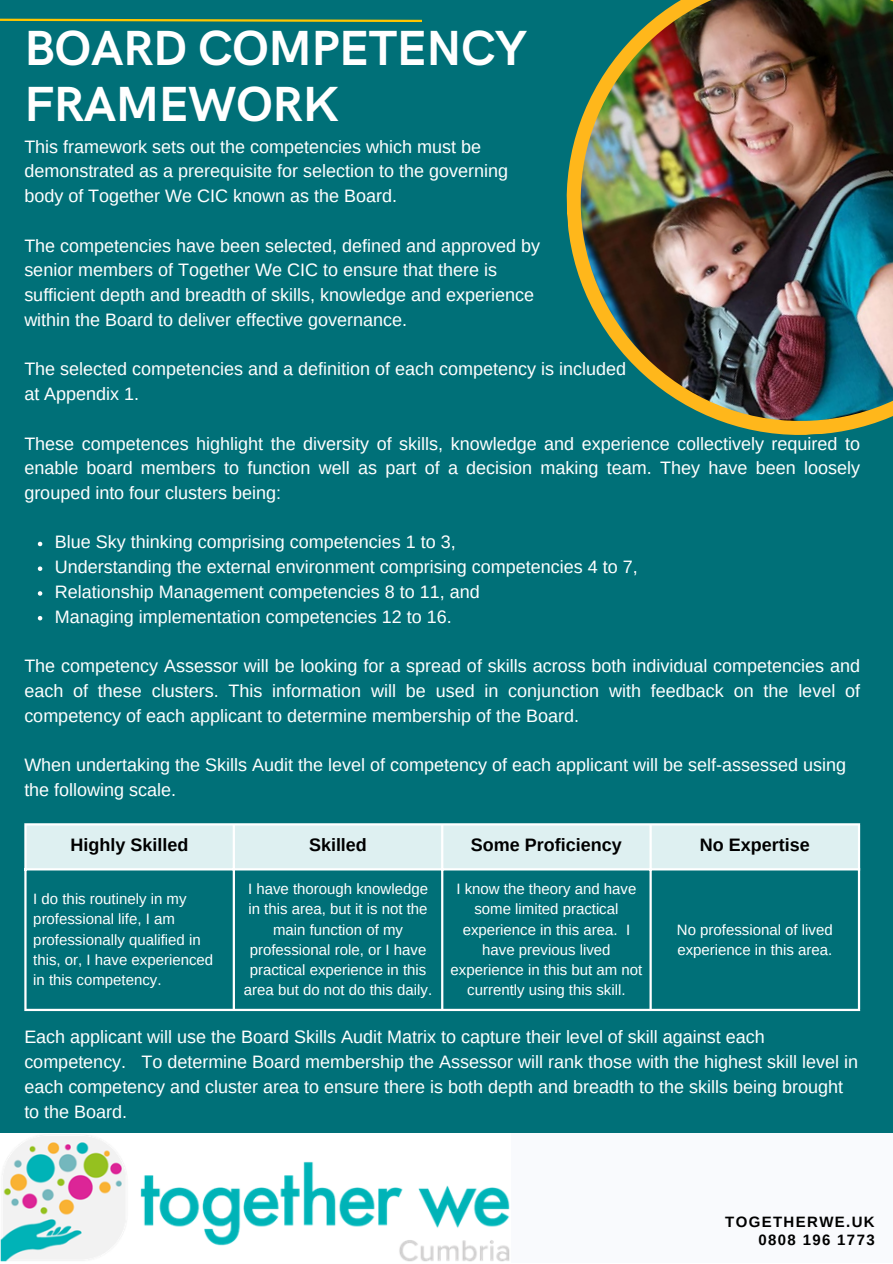
<style>
.page{position:relative;width:893px;height:1264px;background:#fff}
.page>*{position:absolute;margin:0;border:0;box-sizing:border-box;transform-origin:0 0}
.t1{font:700 49.5px "HK Grotesk";letter-spacing:-.01em;color:#fff}
.t2{font:18px/24.8px "Arimo";color:#fff;text-align:justify}
.t3{font:700 18px "Arimo";color:#000}
.t4{font:15px/20.2px "Arimo";color:#fff}
.t5{font:700 15px "Arimo";letter-spacing:.09em;color:#000}
</style>
<div class="page">
<div style="left:0;top:0;width:892px;height:1262px;background:#007078"></div>
<div style="left:0;top:1133px;width:892px;height:129px;background:#f9fafd"></div>
<img style="left:0;top:1136px;width:510px;height:126px">
<svg style="left:0;top:18px;width:422px;height:4px"></svg>
<svg style="left:38px;top:541px;width:4px;height:5px"></svg>
<svg style="left:38px;top:566px;width:4px;height:5px"></svg>
<svg style="left:38px;top:591px;width:4px;height:4px"></svg>
<svg style="left:38px;top:616px;width:4px;height:4px"></svg>
<img style="left:566px;top:0;width:326px;height:435px">
<div style="left:27px;top:825px;width:830px;height:43px;background:#def0f1"></div>
<hr style="left:24px;top:825px;width:3px;height:183px;background:#fff">
<hr style="left:233px;top:825px;width:2px;height:183px;background:#fff">
<hr style="left:441px;top:825px;width:2px;height:183px;background:#fff">
<hr style="left:649px;top:825px;width:2px;height:183px;background:#fff">
<hr style="left:857px;top:825px;width:3px;height:183px;background:#fff">
<hr style="left:24px;top:823px;width:836px;height:2px;background:#fff">
<hr style="left:24px;top:868px;width:836px;height:2px;background:#fff">
<hr style="left:24px;top:1008px;width:836px;height:3px;background:#fff">
<p class="t1" style="left:24px;top:20px;width:504px">BOARD COMPETENCY</p>
<p class="t1" style="left:24px;top:77px;width:316px">FRAMEWORK</p>
<p class="t2" style="left:24px;top:134px;width:458px">This framework sets out the competencies which must be</p>
<p class="t2" style="left:24px;top:159px;width:485px">demonstrated as a prerequisite for selection to the governing</p>
<p class="t2" style="left:24px;top:183px;width:374px">body of Together We CIC known as the Board.</p>
<p class="t2" style="left:24px;top:233px;width:517px">The competencies have been selected, defined and approved by</p>
<p class="t2" style="left:24px;top:258px;width:474px">senior members of Together We CIC to ensure that there is</p>
<p class="t2" style="left:24px;top:282px;width:511px">sufficient depth and breadth of skills, knowledge and experience</p>
<p class="t2" style="left:24px;top:307px;width:384px">within the Board to deliver effective governance.</p>
<p class="t2" style="left:24px;top:356px;width:603px">The selected competencies and a definition of each competency is included</p>
<p class="t2" style="left:24px;top:381px;width:116px">at Appendix 1.</p>
<p class="t2" style="left:24px;top:431px;width:837px">These competences highlight the diversity of skills, knowledge and experience collectively required to enable board members to function well as part of a decision making team. They have been loosely grouped into four clusters being:</p>
<p class="t2" style="left:55px;top:530px;width:402px">Blue Sky thinking comprising competencies 1 to 3,</p>
<p class="t2" style="left:55px;top:554px;width:584px">Understanding the external environment comprising competencies 4 to 7,</p>
<p class="t2" style="left:55px;top:579px;width:426px">Relationship Management competencies 8 to 11, and</p>
<p class="t2" style="left:55px;top:604px;width:398px">Managing implementation competencies 12 to 16.</p>
<p class="t2" style="left:24px;top:653px;width:837px">The competency Assessor will be looking for a spread of skills across both individual competencies and each of these clusters. This information will be used in conjunction with feedback on the level of competency of each applicant to determine membership of the Board.</p>
<p class="t2" style="left:24px;top:752px;width:823px">When undertaking the Skills Audit the level of competency of each applicant will be self-assessed using the following scale.</p>
<p class="t3" style="left:71px;top:835px;width:119px">Highly Skilled</p>
<p class="t3" style="left:309px;top:835px;width:59px">Skilled</p>
<p class="t3" style="left:471px;top:835px;width:152px">Some Proficiency</p>
<p class="t3" style="left:699px;top:835px;width:111px">No Expertise</p>
<p class="t4" style="left:33px;top:888px;width:181px">I do this routinely in my professional life, I am professionally qualified in this, or, I have experienced in this competency.</p>
<p class="t4" style="left:244px;top:878px;width:190px;text-align:center">I have thorough knowledge in this area, but it is not the main function of my professional role, or I have practical experience in this area but do not do this daily.</p>
<p class="t4" style="left:450px;top:878px;width:193px;text-align:center">I know the theory and have some limited practical experience in this area. I have previous lived experience in this but am not currently using this skill.</p>
<p class="t4" style="left:676px;top:919px;width:157px">No professional of lived experience in this area.</p>
<p class="t2" style="left:24px;top:1024px;width:835px;text-align:left">Each applicant will use the Board Skills Audit Matrix to capture their level of skill against each competency. To determine Board membership the Assessor will rank those with the highest skill level in each competency and cluster area to ensure there is both depth and breadth to the skills being brought to the Board.</p>
<p class="t5" style="left:725px;top:1213px;width:151px">TOGETHERWE.UK</p>
<p class="t5" style="left:758px;top:1231px;width:118px">0808 196 1773</p>
</div>
